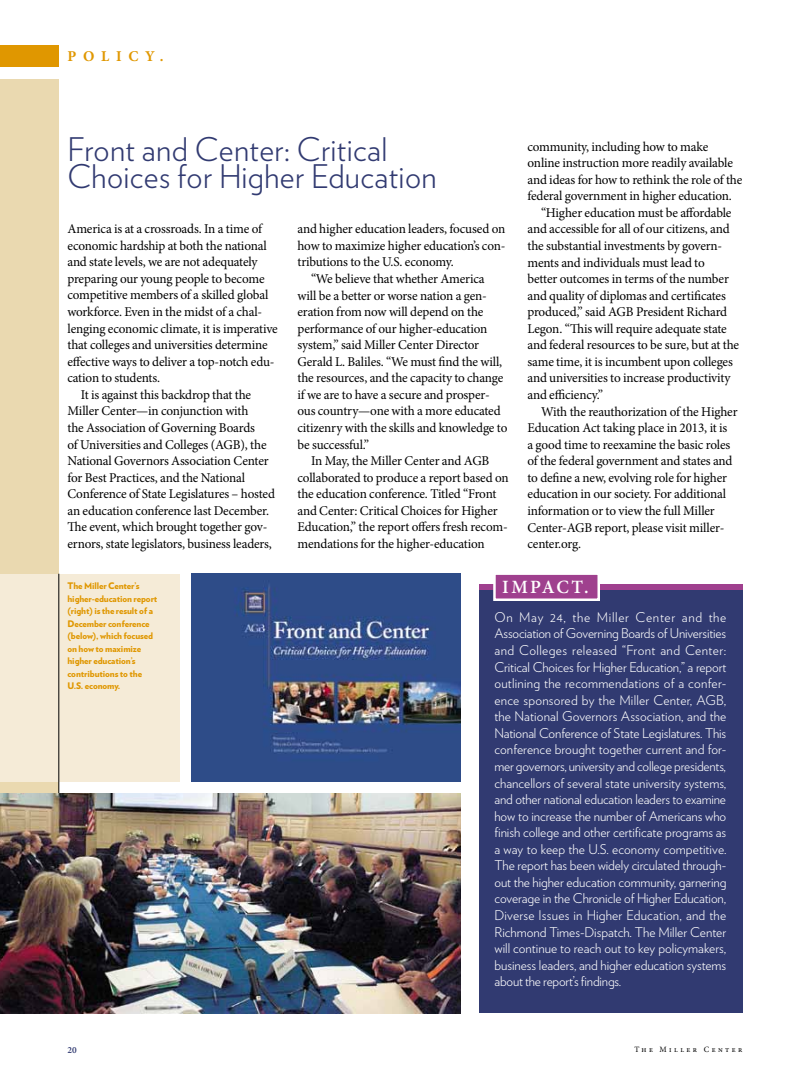
<style>
.page{position:relative;width:810px;height:1080px;background:#fff}
.page>*{position:absolute;margin:0;border:0;box-sizing:border-box;transform-origin:0 0}
.t1{font:300 32.5px/27.5px "Verlag";letter-spacing:.01em;color:#313a71}
.t2{font:600 18.75px "Minion Pro";letter-spacing:.13em;color:#fff}
.t3{font:700 15px "Minion Pro";color:#e09700}
.t4{font:13.5px "Minion Pro";letter-spacing:-.01em;color:#000}
.t5{font:300 13.5px/16.5px "Verlag";letter-spacing:-.005em;color:#fff;text-align:justify}
.t6{font:600 9.38px "Minion Pro";color:#313a71}
.t7{font:900 9px/12.5px "Verlag";letter-spacing:-.01em;color:#e09700}
.t8{font:8.12px "Minion Pro";letter-spacing:.3em;color:#000}
</style>
<div class="page">
<div style="left:0;top:45px;width:58px;height:22px;background:#e09700"></div>
<div style="left:0;top:79px;width:58px;height:933px;background:#ead9b0"></div>
<div style="left:0;top:574px;width:180px;height:207px;background:#f5ebd7"></div>
<hr style="left:58px;top:574px;width:1px;height:438px;background:#000">
<img style="left:191px;top:574px;width:270px;height:207px">
<img style="left:0;top:794px;width:461px;height:219px">
<div style="left:479px;top:587px;width:263px;height:425px;background:#313a71"></div>
<div style="left:479px;top:584px;width:263px;height:5px;background:#9f408e"></div>
<div style="left:493px;top:572px;width:107px;height:29px;background:#9f408e;border:2px solid #fff"></div>
<p class="t3" style="left:68px;top:46px;width:98px">polic y.</p>
<h1 class="t1" style="left:68px;top:134px;width:371px">Front and Center: Critical<br>Choices for Higher Education</h1>
<p class="t4" style="left:68px;top:220px;width:197px">America is at a crossroads. In a time of</p>
<p class="t4" style="left:68px;top:236px;width:201px">economic hardship at both the national</p>
<p class="t4" style="left:68px;top:253px;width:192px">and state levels, we are not adequately</p>
<p class="t4" style="left:68px;top:269px;width:199px">preparing our young people to become</p>
<p class="t4" style="left:68px;top:286px;width:203px">competitive members of a skilled global</p>
<p class="t4" style="left:68px;top:303px;width:196px">workforce. Even in the midst of a chal-</p>
<p class="t4" style="left:68px;top:319px;width:212px">lenging economic climate, it is imperative</p>
<p class="t4" style="left:68px;top:336px;width:202px">that colleges and universities determine</p>
<p class="t4" style="left:68px;top:352px;width:209px">effective ways to deliver a top-notch edu-</p>
<p class="t4" style="left:68px;top:369px;width:94px">cation to students.</p>
<p class="t4" style="left:81px;top:385px;width:172px">It is against this backdrop that the</p>
<p class="t4" style="left:68px;top:402px;width:182px">Miller Center—in conjunction with</p>
<p class="t4" style="left:68px;top:419px;width:189px">the Association of Governing Boards</p>
<p class="t4" style="left:68px;top:435px;width:201px">of Universities and Colleges (AGB), the</p>
<p class="t4" style="left:68px;top:452px;width:203px">National Governors Association Center</p>
<p class="t4" style="left:68px;top:468px;width:179px">for Best Practices, and the National</p>
<p class="t4" style="left:68px;top:485px;width:209px">Conference of State Legislatures – hosted</p>
<p class="t4" style="left:68px;top:501px;width:203px">an education conference last December.</p>
<p class="t4" style="left:68px;top:518px;width:201px">The event, which brought together gov-</p>
<p class="t4" style="left:68px;top:535px;width:206px">ernors, state legislators, business leaders,</p>
<p class="t4" style="left:298px;top:220px;width:209px">and higher education leaders, focused on</p>
<p class="t4" style="left:298px;top:236px;width:210px">how to maximize higher education’s con-</p>
<p class="t4" style="left:298px;top:253px;width:158px">tributions to the U.S. economy.</p>
<p class="t4" style="left:311px;top:270px;width:175px">“We believe that whether America</p>
<p class="t4" style="left:298px;top:286px;width:191px">will be a better or worse nation a gen-</p>
<p class="t4" style="left:298px;top:303px;width:187px">eration from now will depend on the</p>
<p class="t4" style="left:298px;top:319px;width:191px">performance of our higher-education</p>
<p class="t4" style="left:298px;top:336px;width:183px">system,” said Miller Center Director</p>
<p class="t4" style="left:298px;top:352px;width:206px">Gerald L. Baliles. “We must find the will,</p>
<p class="t4" style="left:298px;top:369px;width:207px">the resources, and the capacity to change</p>
<p class="t4" style="left:298px;top:386px;width:194px">if we are to have a secure and prosper-</p>
<p class="t4" style="left:298px;top:402px;width:205px">ous country—one with a more educated</p>
<p class="t4" style="left:298px;top:419px;width:211px">citizenry with the skills and knowledge to</p>
<p class="t4" style="left:298px;top:435px;width:73px">be successful.”</p>
<p class="t4" style="left:311px;top:452px;width:180px">In May, the Miller Center and AGB</p>
<p class="t4" style="left:298px;top:468px;width:213px">collaborated to produce a report based on</p>
<p class="t4" style="left:298px;top:485px;width:201px">the education conference. Titled “Front</p>
<p class="t4" style="left:298px;top:502px;width:202px">and Center: Critical Choices for Higher</p>
<p class="t4" style="left:298px;top:518px;width:212px">Education,” the report offers fresh recom-</p>
<p class="t4" style="left:298px;top:535px;width:189px">mendations for the higher-education</p>
<p class="t4" style="left:528px;top:137px;width:182px">community, including how to make</p>
<p class="t4" style="left:528px;top:154px;width:207px">online instruction more readily available</p>
<p class="t4" style="left:528px;top:170px;width:216px">and ideas for how to rethink the role of the</p>
<p class="t4" style="left:528px;top:187px;width:206px">federal government in higher education.</p>
<p class="t4" style="left:541px;top:203px;width:192px">“Higher education must be affordable</p>
<p class="t4" style="left:528px;top:220px;width:204px">and accessible for all of our citizens, and</p>
<p class="t4" style="left:528px;top:237px;width:196px">the substantial investments by govern-</p>
<p class="t4" style="left:528px;top:253px;width:179px">ments and individuals must lead to</p>
<p class="t4" style="left:528px;top:270px;width:203px">better outcomes in terms of the number</p>
<p class="t4" style="left:528px;top:286px;width:200px">and quality of diplomas and certificates</p>
<p class="t4" style="left:528px;top:303px;width:201px">produced,” said AGB President Richard</p>
<p class="t4" style="left:528px;top:319px;width:201px">Legon. “This will require adequate state</p>
<p class="t4" style="left:528px;top:336px;width:213px">and federal resources to be sure, but at the</p>
<p class="t4" style="left:528px;top:353px;width:207px">same time, it is incumbent upon colleges</p>
<p class="t4" style="left:528px;top:369px;width:205px">and universities to increase productivity</p>
<p class="t4" style="left:528px;top:386px;width:77px">and efficiency.”</p>
<p class="t4" style="left:541px;top:402px;width:198px">With the reauthorization of the Higher</p>
<p class="t4" style="left:528px;top:419px;width:201px">Education Act taking place in 2013, it is</p>
<p class="t4" style="left:528px;top:435px;width:204px">a good time to reexamine the basic roles</p>
<p class="t4" style="left:528px;top:452px;width:207px">of the federal government and states and</p>
<p class="t4" style="left:528px;top:469px;width:201px">to define a new, evolving role for higher</p>
<p class="t4" style="left:528px;top:485px;width:200px">education in our society. For additional</p>
<p class="t4" style="left:528px;top:502px;width:189px">information or to view the full Miller</p>
<p class="t4" style="left:528px;top:518px;width:198px">Center-AGB report, please visit miller-</p>
<p class="t4" style="left:528px;top:535px;width:55px">center.org.</p>
<p class="t7" style="left:68px;top:579px;width:91px">The Miller Center’s higher-education report (right) is the result of a<br>December conference (below), which focused on how to maximize higher education’s contributions to the<br>U.S. economy.</p>
<h2 class="t2" style="left:502px;top:574px;width:88px">IMPACT.</h2>
<p class="t5" style="left:494px;top:608px;width:233px">On May 24, the Miller Center and the Association of Governing Boards of Universities and Colleges released “Front and Center:<br>Critical Choices for Higher Education,” a report outlining the recommendations of a confer&shy;ence sponsored by the Miller Center, AGB, the National Governors Association, and the National Conference of State Legislatures. This conference brought together current and for&shy;mer governors, university and college presidents, chancellors of several state university systems, and other national education leaders to examine how to increase the number of Americans who finish college and other certificate programs as a way to keep the U.S. economy competitive.<br>The report has been widely circulated through&shy;out the higher education community, garnering coverage in the Chronicle of Higher Education, Diverse Issues in Higher Education, and the Richmond Times-Dispatch. The Miller Center will continue to reach out to key policymakers, business leaders, and higher education systems about the report’s findings.</p>
<p class="t6" style="left:68px;top:1044px;width:11px">20</p>
<p class="t8" style="left:635px;top:1044px;width:109px">The Miller Center</p>
</div>
